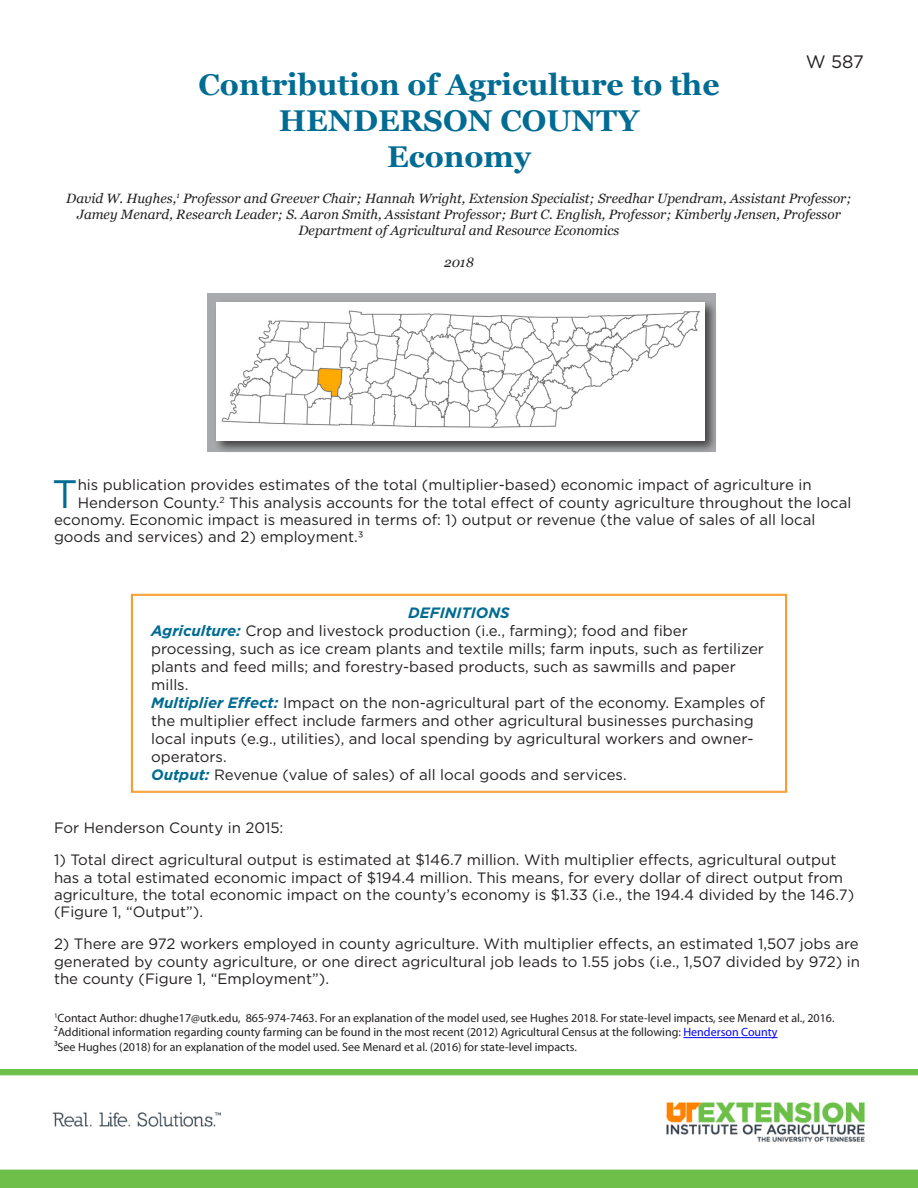
<style>
.page{position:relative;width:918px;height:1188px;background:#fff}
.page>*{position:absolute;margin:0;border:0;box-sizing:border-box;transform-origin:0 0}
.t1{font:39.6px "Gotham";color:#006c93}
.t2{font:700 30px "Georgia";color:#006c93}
.t3{font:18px "Gotham";color:#231f20}
.t4{font:15px/18px "Gotham";color:#231f20}
.t5{font:italic 700 15px "Gotham";color:#006c93}
.t6{font:italic 13.5px/16.2px "Georgia";color:#231f20;text-align:center}
.t7{font:12px "Myriad Pro";color:#231f20}
.s1{font-weight:700;font-style:italic;color:#006c93}
.s2{color:#00f}
</style>
<div class="page">
<img style="left:0;top:1069px;width:918px;height:119px">
<div style="left:207px;top:293px;width:509px;height:158px;background:#a7a9ac"></div>
<div style="left:213px;top:299px;width:505px;height:155px;background:#231f20;opacity:.75"></div>
<img style="left:217px;top:302px;width:488px;height:139px">
<hr style="left:683px;top:1037px;width:95px;height:1px;background:#00f">
<svg style="left:131px;top:594px;width:656px;height:199px"></svg>
<div style="left:132px;top:595px;width:654px;height:196px;border:1px solid #f7931d"></div>
<p class="t3" style="left:806px;top:51px;width:60px">W 587</p>
<p class="t2" style="left:199px;top:65px;width:522px">Contribution of Agriculture to the</p>
<p class="t2" style="left:279px;top:101px;width:362px">HENDERSON COUNTY</p>
<p class="t2" style="left:387px;top:137px;width:145px">Economy</p>
<p class="t6" style="left:66px;top:190px;width:787px">David W. Hughes,<sup>1</sup> Professor and Greever Chair; Hannah Wright, Extension Specialist; Sreedhar Upendram, Assistant Professor;<br>Jamey Menard, Research Leader; S. Aaron Smith, Assistant Professor; Burt C. English, Professor; Kimberly Jensen, Professor</p>
<p class="t6" style="left:299px;top:222px;width:322px">Department of Agricultural and Resource Economics</p>
<p class="t6" style="left:444px;top:255px;width:31px">2018</p>
<p class="t1" style="left:52px;top:468px;width:27px">T</p>
<p class="t4" style="left:78px;top:476px;width:735px">his publication provides estimates of the total (multiplier-based) economic impact of agriculture in</p>
<p class="t4" style="left:78px;top:493px;width:775px">Henderson County.<sup>2</sup> This analysis accounts for the total effect of county agriculture throughout the local</p>
<p class="t4" style="left:54px;top:510px;width:763px">economy. Economic impact is measured in terms of: 1) output or revenue (the value of sales of all local</p>
<p class="t4" style="left:54px;top:528px;width:311px">goods and services) and 2) employment.3</p>
<p class="t5" style="left:408px;top:602px;width:103px">DEFINITIONS</p>
<p class="t4" style="left:151px;top:621px;width:614px"><span class="s1">Agriculture:</span> Crop and livestock production (i.e., farming); food and fiber processing, such as ice cream plants and textile mills; farm inputs, such as fertilizer plants and feed mills; and forestry-based products, such as sawmills and paper mills.</p>
<p class="t4" style="left:151px;top:693px;width:615px"><span class="s1">Multiplier Effect:</span> Impact on the non-agricultural part of the economy. Examples of the multiplier effect include farmers and other agricultural businesses purchasing local inputs (e.g., utilities), and local spending by agricultural workers and owner&shy;operators.</p>
<p class="t4" style="left:151px;top:765px;width:477px"><span class="s1">Output:</span> Revenue (value of sales) of all local goods and services.</p>
<p class="t4" style="left:54px;top:819px;width:231px">For Henderson County in 2015:</p>
<p class="t4" style="left:54px;top:851px;width:802px;line-height:17.2px">1) Total direct agricultural output is estimated at $146.7 million. With multiplier effects, agricultural output has a total estimated economic impact of $194.4 million. This means, for every dollar of direct output from agriculture, the total economic impact on the county’s economy is $1.33 (i.e., the 194.4 divided by the 146.7) (Figure 1, “Output”).</p>
<p class="t4" style="left:54px;top:935px;width:808px;line-height:17.2px;text-align:justify">2) There are 972 workers employed in county agriculture. With multiplier effects, an estimated 1,507 jobs are generated by county agriculture, or one direct agricultural job leads to 1.55 jobs (i.e., 1,507 divided by 972) in the county (Figure 1, “Employment”).</p>
<p class="t7" style="left:54px;top:1011px;width:782px"><sup>1</sup>Contact Author: dhughe17@utk.edu, 865-974-7463. For an explanation of the model used, see Hughes 2018. For state-level impacts, see Menard et al., 2016.</p>
<p class="t7" style="left:54px;top:1025px;width:725px">2Additional information regarding county farming can be found in the most recent (2012) Agricultural Census at the following: <span class="s2">Henderson County</span></p>
<p class="t7" style="left:54px;top:1039px;width:524px">3See Hughes (2018) for an explanation of the model used. See Menard et al. (2016) for state-level impacts.</p>
</div>
